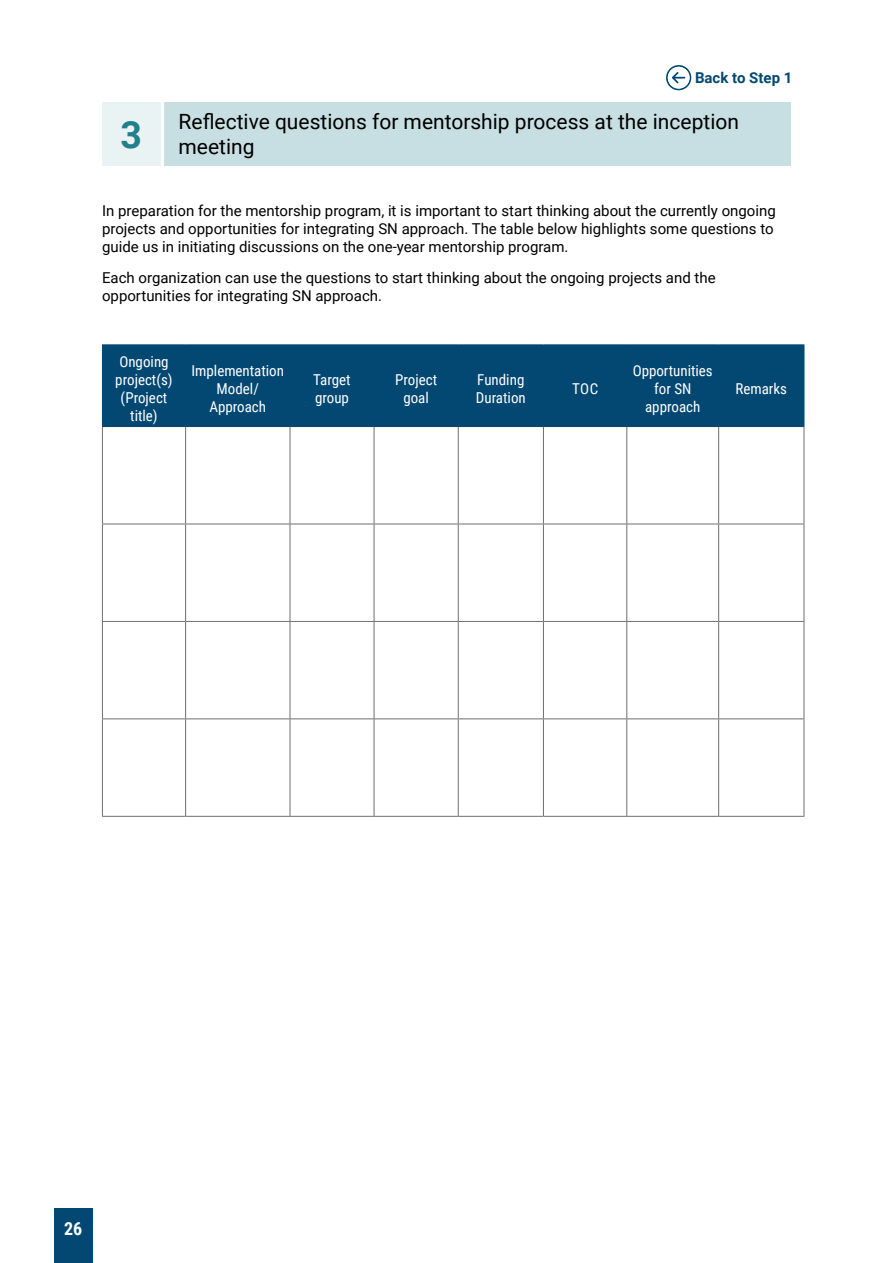
<style>
.page{position:relative;width:893px;height:1263px;background:#fff}
.page>*{position:absolute;margin:0;border:0;box-sizing:border-box;transform-origin:0 0}
.t1{font:21px "Roboto";color:#000}
.t2{font:700 18px "Roboto Condensed";color:#fff}
.t3{font:15px "Roboto";color:#000}
.t4{font:15px/18px "Roboto Condensed";color:#fff;text-align:center}
.t5{font:700 15px "Roboto";color:#034873}
</style>
<div class="page">
<div style="left:102px;top:102px;width:59px;height:64px;background:#e9f3f4"></div>
<div style="left:164px;top:102px;width:627px;height:64px;background:#c7dfe2"></div>
<div style="left:102px;top:345px;width:84px;height:82px;background:#034873"></div>
<div style="left:186px;top:345px;width:104px;height:82px;background:#034873"></div>
<div style="left:290px;top:345px;width:84px;height:82px;background:#034873"></div>
<div style="left:374px;top:345px;width:84px;height:82px;background:#034873"></div>
<div style="left:458px;top:345px;width:85px;height:82px;background:#034873"></div>
<div style="left:543px;top:345px;width:84px;height:82px;background:#034873"></div>
<div style="left:627px;top:345px;width:92px;height:82px;background:#034873"></div>
<div style="left:719px;top:345px;width:85px;height:82px;background:#034873"></div>
<hr style="left:102px;top:344px;width:84px;height:1px;background:#034873">
<hr style="left:186px;top:344px;width:104px;height:1px;background:#034873">
<hr style="left:290px;top:344px;width:84px;height:1px;background:#034873">
<hr style="left:374px;top:344px;width:84px;height:1px;background:#034873">
<hr style="left:458px;top:344px;width:85px;height:1px;background:#034873">
<hr style="left:543px;top:344px;width:84px;height:1px;background:#034873">
<hr style="left:627px;top:344px;width:92px;height:1px;background:#034873">
<hr style="left:719px;top:344px;width:85px;height:1px;background:#034873">
<hr style="left:804px;top:345px;width:1px;height:81px;background:#034873">
<hr style="left:102px;top:427px;width:1px;height:97px;background:#706f6f">
<hr style="left:185px;top:427px;width:1px;height:97px;background:#706f6f">
<hr style="left:290px;top:427px;width:1px;height:97px;background:#706f6f">
<hr style="left:374px;top:427px;width:1px;height:97px;background:#706f6f">
<hr style="left:458px;top:427px;width:1px;height:97px;background:#706f6f">
<hr style="left:543px;top:427px;width:1px;height:97px;background:#706f6f">
<hr style="left:626px;top:427px;width:1px;height:97px;background:#706f6f">
<hr style="left:718px;top:427px;width:1px;height:97px;background:#706f6f">
<hr style="left:804px;top:427px;width:1px;height:97px;background:#706f6f">
<hr style="left:102px;top:524px;width:84px;height:1px;background:#706f6f">
<hr style="left:102px;top:524px;width:1px;height:97px;background:#706f6f">
<hr style="left:186px;top:524px;width:104px;height:1px;background:#706f6f">
<hr style="left:185px;top:524px;width:1px;height:97px;background:#706f6f">
<hr style="left:290px;top:524px;width:84px;height:1px;background:#706f6f">
<hr style="left:290px;top:524px;width:1px;height:97px;background:#706f6f">
<hr style="left:374px;top:524px;width:84px;height:1px;background:#706f6f">
<hr style="left:374px;top:524px;width:1px;height:97px;background:#706f6f">
<hr style="left:458px;top:524px;width:85px;height:1px;background:#706f6f">
<hr style="left:458px;top:524px;width:1px;height:97px;background:#706f6f">
<hr style="left:543px;top:524px;width:84px;height:1px;background:#706f6f">
<hr style="left:543px;top:524px;width:1px;height:97px;background:#706f6f">
<hr style="left:627px;top:524px;width:92px;height:1px;background:#706f6f">
<hr style="left:626px;top:524px;width:1px;height:97px;background:#706f6f">
<hr style="left:719px;top:524px;width:85px;height:1px;background:#706f6f">
<hr style="left:718px;top:524px;width:1px;height:97px;background:#706f6f">
<hr style="left:804px;top:524px;width:1px;height:97px;background:#706f6f">
<hr style="left:102px;top:621px;width:84px;height:1px;background:#706f6f">
<hr style="left:102px;top:622px;width:1px;height:96px;background:#706f6f">
<hr style="left:186px;top:621px;width:104px;height:1px;background:#706f6f">
<hr style="left:185px;top:622px;width:1px;height:96px;background:#706f6f">
<hr style="left:290px;top:621px;width:84px;height:1px;background:#706f6f">
<hr style="left:290px;top:622px;width:1px;height:96px;background:#706f6f">
<hr style="left:374px;top:621px;width:84px;height:1px;background:#706f6f">
<hr style="left:374px;top:622px;width:1px;height:96px;background:#706f6f">
<hr style="left:458px;top:621px;width:85px;height:1px;background:#706f6f">
<hr style="left:458px;top:622px;width:1px;height:96px;background:#706f6f">
<hr style="left:543px;top:621px;width:84px;height:1px;background:#706f6f">
<hr style="left:543px;top:622px;width:1px;height:96px;background:#706f6f">
<hr style="left:627px;top:621px;width:92px;height:1px;background:#706f6f">
<hr style="left:626px;top:622px;width:1px;height:96px;background:#706f6f">
<hr style="left:719px;top:621px;width:85px;height:1px;background:#706f6f">
<hr style="left:718px;top:622px;width:1px;height:96px;background:#706f6f">
<hr style="left:804px;top:622px;width:1px;height:96px;background:#706f6f">
<hr style="left:102px;top:718px;width:84px;height:1px;background:#706f6f">
<hr style="left:102px;top:719px;width:1px;height:97px;background:#706f6f">
<hr style="left:186px;top:718px;width:104px;height:1px;background:#706f6f">
<hr style="left:185px;top:719px;width:1px;height:97px;background:#706f6f">
<hr style="left:290px;top:718px;width:84px;height:1px;background:#706f6f">
<hr style="left:290px;top:719px;width:1px;height:97px;background:#706f6f">
<hr style="left:374px;top:718px;width:84px;height:1px;background:#706f6f">
<hr style="left:374px;top:719px;width:1px;height:97px;background:#706f6f">
<hr style="left:458px;top:718px;width:85px;height:1px;background:#706f6f">
<hr style="left:458px;top:719px;width:1px;height:97px;background:#706f6f">
<hr style="left:543px;top:718px;width:84px;height:1px;background:#706f6f">
<hr style="left:543px;top:719px;width:1px;height:97px;background:#706f6f">
<hr style="left:627px;top:718px;width:92px;height:1px;background:#706f6f">
<hr style="left:626px;top:719px;width:1px;height:97px;background:#706f6f">
<hr style="left:719px;top:718px;width:85px;height:1px;background:#706f6f">
<hr style="left:718px;top:719px;width:1px;height:97px;background:#706f6f">
<hr style="left:804px;top:719px;width:1px;height:97px;background:#706f6f">
<hr style="left:102px;top:816px;width:84px;height:1px;background:#706f6f">
<hr style="left:186px;top:816px;width:104px;height:1px;background:#706f6f">
<hr style="left:290px;top:816px;width:84px;height:1px;background:#706f6f">
<hr style="left:374px;top:816px;width:84px;height:1px;background:#706f6f">
<hr style="left:458px;top:816px;width:85px;height:1px;background:#706f6f">
<hr style="left:543px;top:816px;width:84px;height:1px;background:#706f6f">
<hr style="left:627px;top:816px;width:92px;height:1px;background:#706f6f">
<hr style="left:719px;top:816px;width:85px;height:1px;background:#706f6f">
<svg style="left:666px;top:65px;width:25px;height:25px"></svg>
<div style="left:54px;top:1209px;width:38px;height:54px;background:#034873"></div>
<p class="t5" style="left:695px;top:67px;width:99px">Back to Step 1</p>
<p class="t1" style="left:179px;top:107px;width:562px">Reflective questions for mentorship process at the inception</p>
<p class="t1" style="left:121px;top:132px;width:136px"><sup>3</sup> meeting</p>
<p class="t3" style="left:102px;top:201px;width:675px">In preparation for the mentorship program, it is important to start thinking about the currently ongoing</p>
<p class="t3" style="left:102px;top:219px;width:673px">projects and opportunities for integrating SN approach. The table below highlights some questions to</p>
<p class="t3" style="left:102px;top:237px;width:468px">guide us in initiating discussions on the one-year mentorship program.</p>
<p class="t3" style="left:102px;top:267px;width:615px">Each organization can use the questions to start thinking about the ongoing projects and the</p>
<p class="t3" style="left:102px;top:285px;width:282px">opportunities for integrating SN approach.</p>
<p class="t4" style="left:115px;top:352px;width:59px">Ongoing project(s) (Project title)</p>
<p class="t4" style="left:192px;top:361px;width:94px">Implementation<br>Model/<br>Approach</p>
<p class="t4" style="left:313px;top:370px;width:39px;text-align:left">Target group</p>
<p class="t4" style="left:395px;top:370px;width:43px">Project goal</p>
<p class="t4" style="left:476px;top:370px;width:51px;text-align:left">Funding<br>Duration</p>
<p class="t4" style="left:572px;top:379px;width:28px">TOC</p>
<p class="t4" style="left:633px;top:361px;width:81px">Opportunities for SN approach</p>
<p class="t4" style="left:735px;top:379px;width:53px">Remarks</p>
<p class="t2" style="left:64px;top:1216px;width:20px">26</p>
</div>
